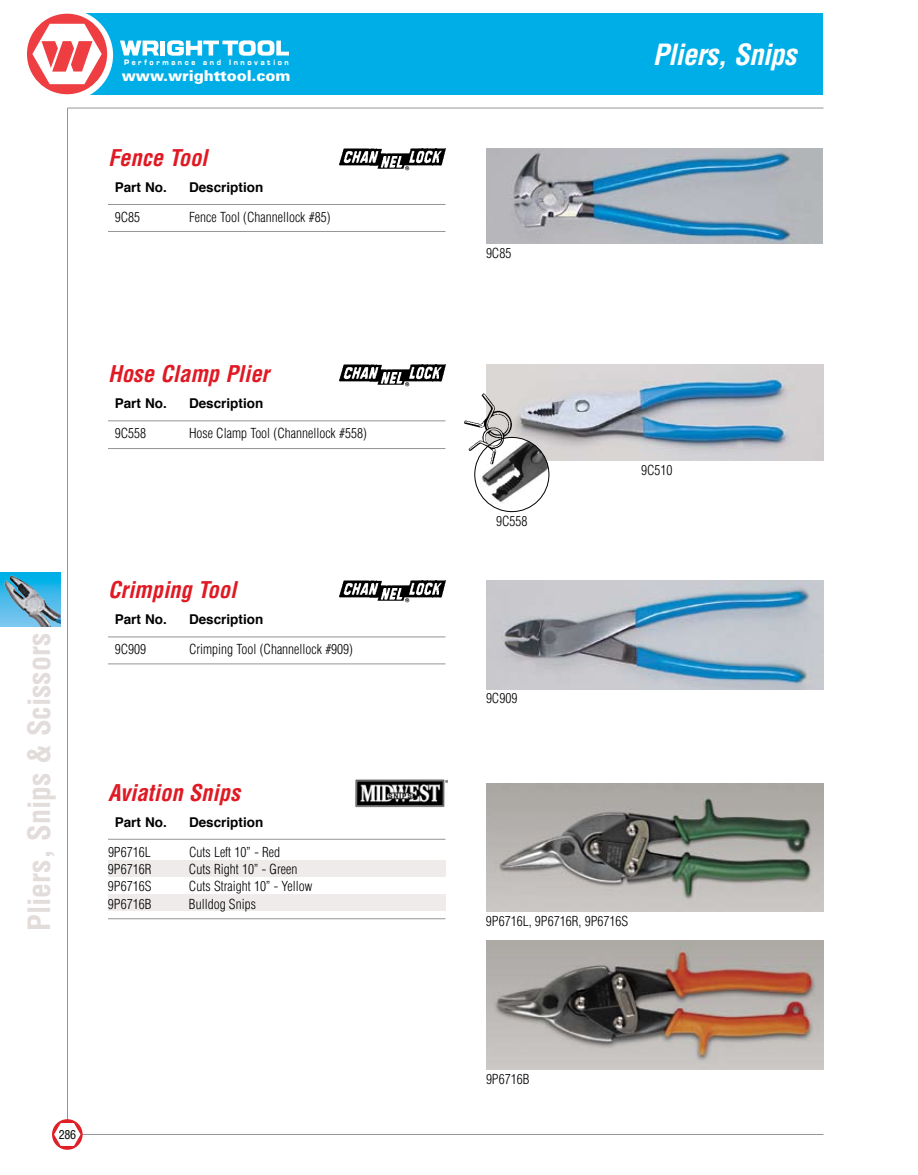
<style>
.page{position:relative;width:918px;height:1175px;background:#fff}
.page>*{position:absolute;margin:0;border:0;box-sizing:border-box;transform-origin:0 0}
.t1{font:700 condensed 30px "Helvetica";color:#e2dcda}
.t2{font:italic 700 condensed 28.5px "Helvetica";letter-spacing:-.02em;color:#fff}
.t3{font:italic 700 condensed 22.5px "Helvetica";color:#e01a24}
.t4{font:900 15px "Univers";letter-spacing:-.005em;color:#fff}
.t5{font:300 condensed 13.5px "Helvetica";color:#000}
.t6{font:700 13.5px "Helvetica";color:#000}
.t7{font:condensed 12px "Helvetica";color:#000}
.t8{font:7.5px "Eurostile Bold Extended Two";letter-spacing:.49em;color:#fff;scale:.7 1}
</style>
<div class="page">
<hr style="left:67px;top:108px;width:1px;height:1026px;background:#939598">
<hr style="left:68px;top:1134px;width:756px;height:1px;background:#939598">
<hr style="left:68px;top:108px;width:756px;height:1px;background:#939598">
<svg style="left:52px;top:1119px;width:31px;height:30px"></svg>
<svg style="left:54px;top:1123px;width:27px;height:22px"></svg>
<svg style="left:0;top:572px;width:61px;height:54px"></svg>
<img style="left:4px;top:575px;width:57px;height:51px">
<div style="left:68px;top:14px;width:756px;height:81px;background:#00aee7"></div>
<div style="left:22px;top:9px;width:91px;height:92px;background:#fff;border-radius:50%"></div>
<svg style="left:27px;top:14px;width:80px;height:80px"></svg>
<svg style="left:120px;top:41px;width:39px;height:14px"></svg>
<hr style="left:161px;top:41px;width:4px;height:14px;background:#fff">
<svg style="left:167px;top:40px;width:122px;height:16px"></svg>
<img style="left:486px;top:581px;width:338px;height:108px">
<hr style="left:108px;top:663px;width:338px;height:1px;background:#939598">
<hr style="left:108px;top:636px;width:338px;height:1px;background:#939598">
<hr style="left:108px;top:918px;width:338px;height:1px;background:#939598">
<div style="left:108px;top:860px;width:338px;height:16px;background:#eeebea"></div>
<div style="left:108px;top:894px;width:338px;height:17px;background:#eeebea"></div>
<hr style="left:108px;top:839px;width:338px;height:1px;background:#939598">
<img style="left:486px;top:783px;width:338px;height:128px">
<img style="left:486px;top:940px;width:338px;height:129px">
<img style="left:339px;top:580px;width:107px;height:23px">
<img style="left:486px;top:148px;width:337px;height:96px">
<hr style="left:108px;top:231px;width:338px;height:1px;background:#939598">
<hr style="left:108px;top:204px;width:338px;height:1px;background:#939598">
<img style="left:339px;top:148px;width:107px;height:22px">
<img style="left:486px;top:365px;width:338px;height:95px">
<hr style="left:108px;top:420px;width:338px;height:1px;background:#939598">
<img style="left:339px;top:364px;width:107px;height:22px">
<hr style="left:108px;top:448px;width:338px;height:1px;background:#939598">
<img style="left:480px;top:437px;width:69px;height:67px">
<div style="left:474px;top:437px;width:75px;height:75px;border:1px solid #000;border-radius:50%"></div>
<img style="left:464px;top:392px;width:48px;height:72px">
<img style="left:355px;top:779px;width:93px;height:28px">
<p class="t8" style="left:124px;top:57px;width:237px">Performance and Innovation</p>
<p class="t4" style="left:122px;top:66px;width:170px">www.wrighttool.com</p>
<p class="t3" style="left:108px;top:144px;width:101px">Fence Tool</p>
<p class="t6" style="left:115px;top:175px;width:54px">Part No.</p>
<p class="t6" style="left:189px;top:175px;width:76px">Description</p>
<p class="t5" style="left:115px;top:209px;width:27px">9C85</p>
<p class="t5" style="left:189px;top:209px;width:143px">Fence Tool (Channellock #85)</p>
<p class="t3" style="left:108px;top:360px;width:163px">Hose Clamp Plier</p>
<p class="t6" style="left:115px;top:391px;width:54px">Part No.</p>
<p class="t6" style="left:189px;top:391px;width:76px">Description</p>
<p class="t5" style="left:115px;top:425px;width:33px">9C558</p>
<p class="t5" style="left:189px;top:425px;width:179px">Hose Clamp Tool (Channellock #558)</p>
<p class="t1" style="left:21px;top:931px;width:300px;rotate:-90deg">Pliers, Snips &amp; Scissors</p>
<p class="t3" style="left:108px;top:576px;width:130px">Crimping Tool</p>
<p class="t6" style="left:115px;top:607px;width:54px">Part No.</p>
<p class="t6" style="left:189px;top:607px;width:76px">Description</p>
<p class="t5" style="left:115px;top:641px;width:33px">9C909</p>
<p class="t5" style="left:189px;top:641px;width:166px">Crimping Tool (Channellock #909)</p>
<p class="t3" style="left:108px;top:779px;width:134px">Aviation Snips</p>
<p class="t6" style="left:115px;top:809px;width:54px">Part No.</p>
<p class="t6" style="left:189px;top:809px;width:76px">Description</p>
<p class="t5" style="left:108px;top:844px;width:44px">9P6716L</p>
<p class="t5" style="left:189px;top:844px;width:93px">Cuts Left 10” - Red</p>
<p class="t5" style="left:108px;top:861px;width:45px">9P6716R</p>
<p class="t5" style="left:189px;top:861px;width:110px">Cuts Right 10” - Green</p>
<p class="t5" style="left:108px;top:878px;width:45px">9P6716S</p>
<p class="t5" style="left:189px;top:878px;width:125px">Cuts Straight 10” - Yellow</p>
<p class="t5" style="left:108px;top:895px;width:45px">9P6716B</p>
<p class="t5" style="left:189px;top:895px;width:69px">Bulldog Snips</p>
<p class="t7" style="left:59px;top:1127px;width:19px">286</p>
<p class="t5" style="left:486px;top:246px;width:27px">9C85</p>
<p class="t5" style="left:496px;top:513px;width:33px">9C558</p>
<p class="t5" style="left:486px;top:690px;width:33px">9C909</p>
<p class="t2" style="left:653px;top:38px;width:145px">Pliers, Snips</p>
<p class="t5" style="left:641px;top:462px;width:33px">9C510</p>
<p class="t5" style="left:486px;top:913px;width:144px">9P6716L, 9P6716R, 9P6716S</p>
<p class="t5" style="left:486px;top:1070px;width:45px">9P6716B</p>
</div>
